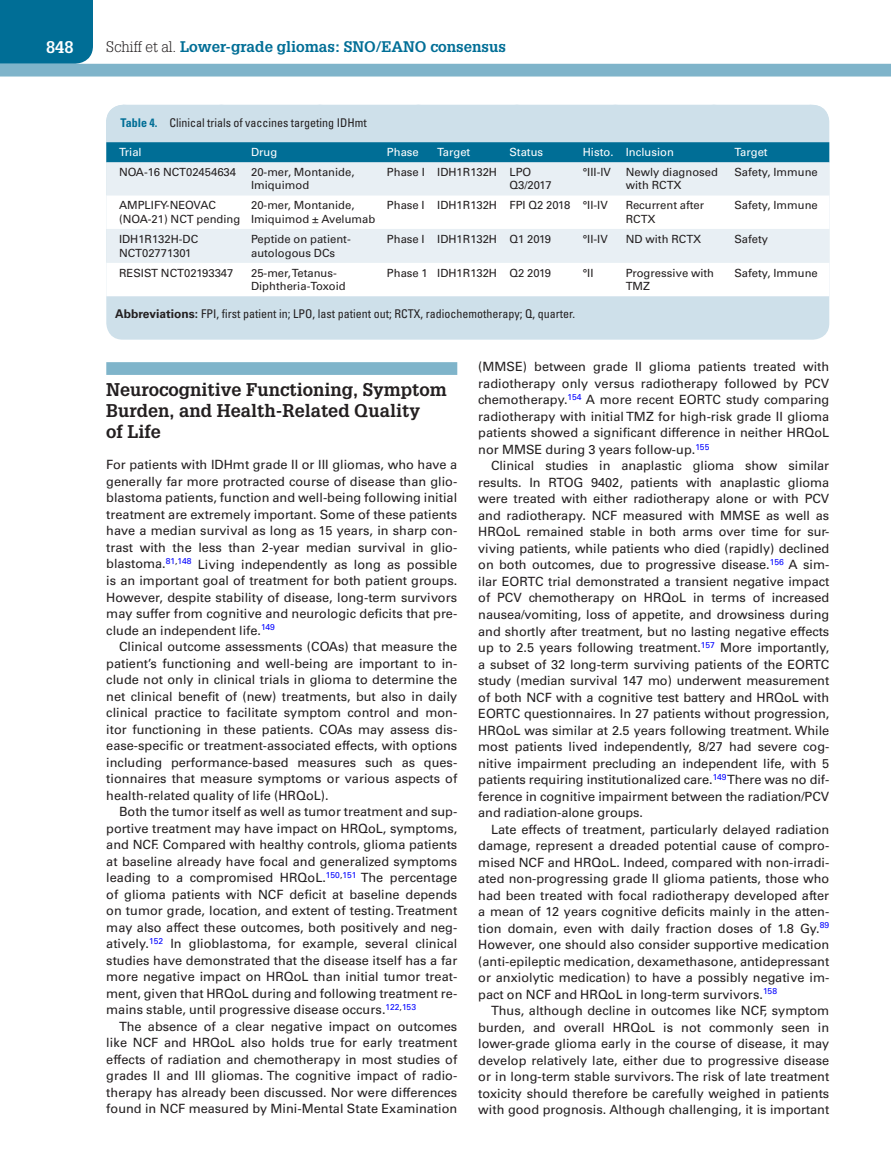
<style>
.page{position:relative;width:891px;height:1175px;background:#fff}
.page>*{position:absolute;margin:0;border:0;box-sizing:border-box;transform-origin:0 0}
.t1{font:700 18px/21px "Glypha LT Std";color:#231f20}
.t2{font:700 16.5px "Glypha LT Std";color:#fff}
.t3{font:700 15px "Glypha LT Std";color:#006e96}
.t4{font:12.75px/16.5px "Univers LT Std";color:#231f20;text-align:justify}
.t5{font:condensed 12px "Univers LT Std";color:#231f20}
.t6{font:11.25px/13.5px "Univers LT Std";color:#231f20}
.t7{font:11.25px "Univers LT Std";color:#fff}
.s1{font-weight:300;color:#231f20}
.s2{font-weight:700;color:#006e96}
.s3{font-weight:700;font-stretch:normal}
</style>
<div class="page">
<div style="left:0;top:0;width:93px;height:64px;background:#006e96"></div>
<div style="left:0;top:64px;width:891px;height:12px;background:#7fb4ca"></div>
<div style="left:106px;top:362px;width:351px;height:13px;background:#7fb4ca"></div>
<div style="left:106px;top:105px;width:723px;height:235px;background:#cee0ea;border-radius:16px"></div>
<svg style="left:106px;top:105px;width:723px;height:57px"></svg>
<div style="left:106px;top:162px;width:723px;height:33px;background:#e8eff4"></div>
<svg style="left:106px;top:195px;width:723px;height:101px;background:#f7f9fb"></svg>
<p class="t2" style="left:46px;top:37px;width:29px">848</p>
<p class="t3" style="left:106px;top:37px;width:401px"><span class="s1">Schiff et al.</span> Lower-grade gliomas: SNO/EANO consensus</p>
<p class="t5" style="left:121px;top:115px;width:248px"><span class="s2">Table 4.</span> Clinical trials of vaccines targeting IDHmt</p>
<p class="t7" style="left:119px;top:146px;width:24px">Trial</p>
<p class="t7" style="left:251px;top:146px;width:28px">Drug</p>
<p class="t7" style="left:387px;top:146px;width:33px">Phase</p>
<p class="t7" style="left:437px;top:146px;width:35px">Target</p>
<p class="t7" style="left:509px;top:146px;width:35px">Status</p>
<p class="t7" style="left:583px;top:146px;width:93px">Histo. Inclusion</p>
<p class="t7" style="left:735px;top:146px;width:35px">Target</p>
<p class="t6" style="left:119px;top:165px;width:119px">NOA-16 NCT02454634</p>
<p class="t6" style="left:251px;top:165px;width:105px">20-mer, Montanide,<br>Imiquimod</p>
<p class="t6" style="left:509px;top:165px;width:44px;text-indent:-122px">Phase I IDH1R132H LPO<br>Q3/2017</p>
<p class="t6" style="left:583px;top:165px;width:30px">°III-IV</p>
<p class="t6" style="left:626px;top:165px;width:94px">Newly diagnosed with RCTX</p>
<p class="t6" style="left:735px;top:165px;width:85px">Safety, Immune</p>
<p class="t6" style="left:119px;top:199px;width:123px">AMPLIFY-NEOVAC (NOA-21) NCT pending</p>
<p class="t6" style="left:251px;top:199px;width:126px">20-mer, Montanide,<br>Imiquimod ± Avelumab</p>
<p class="t6" style="left:387px;top:199px;width:222px">Phase I IDH1R132H FPI Q2 2018 °II-IV</p>
<p class="t6" style="left:626px;top:199px;width:80px">Recurrent after<br>RCTX</p>
<p class="t6" style="left:735px;top:199px;width:85px">Safety, Immune</p>
<p class="t6" style="left:119px;top:232px;width:81px">IDH1R132H-DC<br>NCT02771301</p>
<p class="t6" style="left:251px;top:232px;width:101px">Peptide on patient&shy;autologous DCs</p>
<p class="t6" style="left:387px;top:232px;width:166px">Phase I IDH1R132H Q1 2019</p>
<p class="t6" style="left:583px;top:232px;width:27px">°II-IV</p>
<p class="t6" style="left:626px;top:232px;width:77px">ND with RCTX</p>
<p class="t6" style="left:735px;top:232px;width:35px">Safety</p>
<p class="t6" style="left:119px;top:266px;width:116px">RESIST NCT02193347</p>
<p class="t6" style="left:251px;top:266px;width:96px">25-mer, Tetanus-<br>Diphtheria-Toxoid</p>
<p class="t6" style="left:387px;top:266px;width:166px">Phase 1 IDH1R132H Q2 2019</p>
<p class="t6" style="left:583px;top:266px;width:12px">°II</p>
<p class="t6" style="left:626px;top:266px;width:90px">Progressive with<br>TMZ</p>
<p class="t6" style="left:735px;top:266px;width:85px">Safety, Immune</p>
<p class="t5" style="left:115px;top:306px;width:461px"><span class="s3">Abbreviations:</span> FPI, first patient in; LPO, last patient out; RCTX, radiochemotherapy; Q, quarter.</p>
<h1 class="t1" style="left:106px;top:378px;width:342px">Neurocognitive Functioning, Symptom<br>Burden, and Health-Related Quality<br>of Life</h1>
<p class="t4" style="left:106px;top:457px;width:353px">For patients with IDHmt grade II or III gliomas, who have a generally far more protracted course of disease than glio&shy;blastoma patients, function and well-being following initial treatment are extremely important. Some of these patients have a median survival as long as 15 years, in sharp con&shy;trast with the less than 2-year median survival in glio&shy;blastoma.<sup>81</sup><sup>,</sup><sup>148</sup> Living independently as long as possible is an important goal of treatment for both patient groups.<br>However, despite stability of disease, long-term survivors may suffer from cognitive and neurologic deficits that pre&shy;clude an independent life.<sup>149</sup></p>
<p class="t4" style="left:106px;top:638px;width:353px;text-indent:13px">Clinical outcome assessments (COAs) that measure the patient’s functioning and well-being are important to in&shy;clude not only in clinical trials in glioma to determine the net clinical benefit of (new) treatments, but also in daily clinical practice to facilitate symptom control and mon&shy;itor functioning in these patients. COAs may assess dis&shy;ease-specific or treatment-associated effects, with options including performance-based measures such as ques&shy;tionnaires that measure symptoms or various aspects of health-related quality of life (HRQoL).</p>
<p class="t4" style="left:106px;top:803px;width:353px;text-indent:13px">Both the tumor itself as well as tumor treatment and sup&shy;portive treatment may have impact on HRQoL, symptoms, and NCF. Compared with healthy controls, glioma patients at baseline already have focal and generalized symptoms leading to a compromised HRQoL.<sup>150</sup><sup>,</sup><sup>151</sup> The percentage of glioma patients with NCF deficit at baseline depends on tumor grade, location, and extent of testing. Treatment may also affect these outcomes, both positively and neg&shy;atively.<sup>152</sup> In glioblastoma, for example, several clinical studies have demonstrated that the disease itself has a far more negative impact on HRQoL than initial tumor treat&shy;ment, given that HRQoL during and following treatment re&shy;mains stable, until progressive disease occurs.<sup>122</sup><sup>,</sup><sup>153</sup></p>
<p class="t4" style="left:106px;top:1018px;width:353px;text-indent:13px">The absence of a clear negative impact on outcomes like NCF and HRQoL also holds true for early treatment effects of radiation and chemotherapy in most studies of grades II and III gliomas. The cognitive impact of radio&shy;therapy has already been discussed. Nor were differences found in NCF measured by Mini-Mental State Examination</p>
<p class="t4" style="left:478px;top:359px;width:353px">(MMSE) between grade II glioma patients treated with radiotherapy only versus radiotherapy followed by PCV chemotherapy.<sup>154</sup> A more recent EORTC study comparing radiotherapy with initial TMZ for high-risk grade II glioma patients showed a significant difference in neither HRQoL nor MMSE during 3 years follow-up.<sup>155</sup></p>
<p class="t4" style="left:478px;top:458px;width:353px;text-indent:13px">Clinical studies in anaplastic glioma show similar results. In RTOG 9402, patients with anaplastic glioma were treated with either radiotherapy alone or with PCV and radiotherapy. NCF measured with MMSE as well as HRQoL remained stable in both arms over time for sur&shy;viving patients, while patients who died (rapidly) declined on both outcomes, due to progressive disease.<sup>156</sup> A sim&shy;ilar EORTC trial demonstrated a transient negative impact of PCV chemotherapy on HRQoL in terms of increased nausea/vomiting, loss of appetite, and drowsiness during and shortly after treatment, but no lasting negative effects up to 2.5 years following treatment.<sup>157</sup> More importantly, a subset of 32 long-term surviving patients of the EORTC study (median survival 147 mo) underwent measurement of both NCF with a cognitive test battery and HRQoL with EORTC questionnaires. In 27 patients without progression, HRQoL was similar at 2.5 years following treatment. While most patients lived independently, 8/27 had severe cog&shy;nitive impairment precluding an independent life, with 5 patients requiring institutionalized care.<sup>149</sup> There was no dif&shy;ference in cognitive impairment between the radiation/PCV and radiation-alone groups.</p>
<p class="t4" style="left:478px;top:821px;width:353px;text-indent:13px">Late effects of treatment, particularly delayed radiation damage, represent a dreaded potential cause of compro&shy;mised NCF and HRQoL. Indeed, compared with non-irradi&shy;ated non-progressing grade II glioma patients, those who had been treated with focal radiotherapy developed after a mean of 12 years cognitive deficits mainly in the atten&shy;tion domain, even with daily fraction doses of 1.8 Gy.<sup>89<br></sup>However, one should also consider supportive medication (anti-epileptic medication, dexamethasone, antidepressant or anxiolytic medication) to have a possibly negative im&shy;pact on NCF and HRQoL in long-term survivors.<sup>158</sup></p>
<p class="t4" style="left:478px;top:1002px;width:353px;text-indent:13px">Thus, although decline in outcomes like NCF, symptom burden, and overall HRQoL is not commonly seen in lower-grade glioma early in the course of disease, it may develop relatively late, either due to progressive disease or in long-term stable survivors. The risk of late treatment toxicity should therefore be carefully weighed in patients with good prognosis. Although challenging, it is important</p>
</div>
